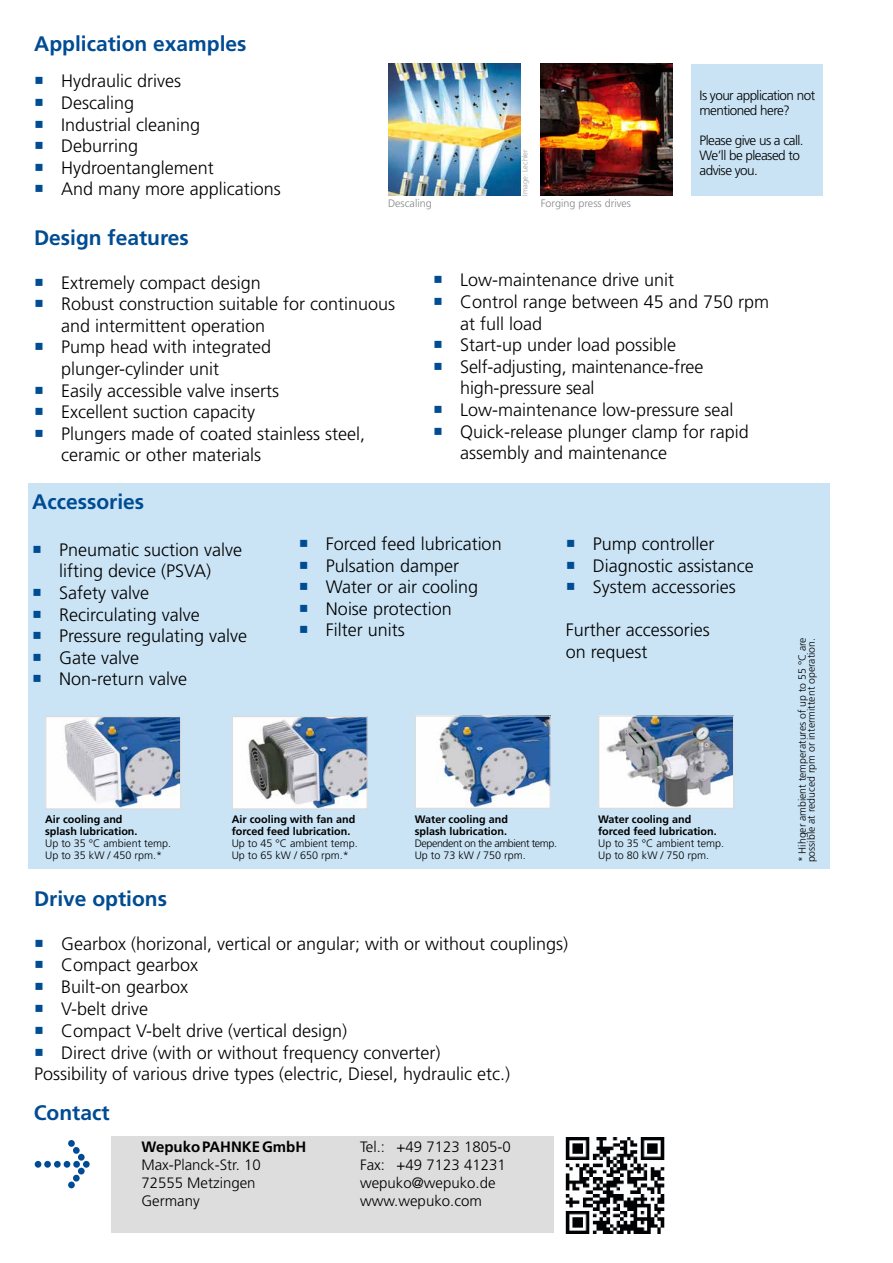
<style>
.page{position:relative;width:893px;height:1263px;background:#fff}
.page>*{position:absolute;margin:0;border:0;box-sizing:border-box;transform-origin:0 0}
.t1{font:700 21px "Frutiger LT Std";color:#004c93}
.t2{font:300 18px/21.6px "Frutiger LT Std";color:#000}
.t3{font:300 15px/18px "Frutiger LT Std";color:#000}
.t4{font:700 15px "Frutiger LT Std";color:#000}
.t5{font:300 13.5px/15px "Frutiger LT Std";letter-spacing:-.04em;color:#000}
.t6{font:700 10.8px/12px "Frutiger LT Std";color:#000}
.t7{font:300 10.8px/12px "Frutiger LT Std";color:#000}
.t8{font:300 10.8px/12px "Frutiger LT Std";letter-spacing:-.04em;color:#000}
.t9{font:300 10.8px "Frutiger LT Std";color:#848687}
.t10{font:300 10.5px/9px "Frutiger LT Std";color:#000}
.t11{font:300 7.5px "Frutiger LT Std";color:#9c9e9f}
</style>
<div class="page">
<div style="left:28px;top:483px;width:802px;height:385px;background:#cae4f5"></div>
<img style="left:541px;top:63px;width:131px;height:132px">
<img style="left:389px;top:63px;width:131px;height:132px">
<div style="left:691px;top:64px;width:132px;height:132px;background:#c9e3f4"></div>
<div style="left:111px;top:1136px;width:443px;height:97px;background:#ddddde"></div>
<div style="left:78px;top:1154px;width:7px;height:6px;background:#004b96;border-radius:50%"></div>
<div style="left:73px;top:1147px;width:7px;height:7px;background:#004b96;border-radius:50%"></div>
<div style="left:68px;top:1140px;width:7px;height:7px;background:#004b96;border-radius:50%"></div>
<div style="left:83px;top:1161px;width:7px;height:7px;background:#004b96;border-radius:50%"></div>
<div style="left:73px;top:1161px;width:7px;height:7px;background:#004b96;border-radius:50%"></div>
<div style="left:78px;top:1168px;width:7px;height:6px;background:#004b96;border-radius:50%"></div>
<div style="left:73px;top:1175px;width:7px;height:6px;background:#004b96;border-radius:50%"></div>
<div style="left:68px;top:1181px;width:7px;height:7px;background:#004b96;border-radius:50%"></div>
<div style="left:64px;top:1161px;width:6px;height:7px;background:#004b96;border-radius:50%"></div>
<div style="left:54px;top:1161px;width:7px;height:7px;background:#004b96;border-radius:50%"></div>
<div style="left:44px;top:1161px;width:7px;height:7px;background:#004b96;border-radius:50%"></div>
<div style="left:35px;top:1161px;width:6px;height:7px;background:#004b96;border-radius:50%"></div>
<img style="left:566px;top:1137px;width:98px;height:96px">
<img style="left:47px;top:718px;width:132px;height:89px">
<div style="left:45px;top:716px;width:136px;height:93px;border:1px solid #d9dadb"></div>
<img style="left:600px;top:717px;width:132px;height:90px">
<div style="left:598px;top:715px;width:136px;height:94px;border:1px solid #d9dadb"></div>
<img style="left:234px;top:718px;width:132px;height:89px">
<div style="left:232px;top:716px;width:136px;height:93px;border:1px solid #d9dadb"></div>
<img style="left:417px;top:717px;width:132px;height:90px">
<div style="left:415px;top:715px;width:136px;height:94px;border:1px solid #d9dadb"></div>
<p class="t1" style="left:34px;top:31px;width:214px">Application examples</p>
<p class="t2" style="left:61px;top:71px;width:221px">Hydraulic drives<br>Descaling<br>Industrial cleaning<br>Deburring<br>Hydroentanglement<br>And many more applications</p>
<p class="t11" style="left:521px;top:196px;width:48px;rotate:-90deg">Image: Lechler</p>
<p class="t9" style="left:388px;top:197px;width:45px">Descaling</p>
<p class="t9" style="left:541px;top:197px;width:92px">Forging press drives</p>
<p class="t5" style="left:699px;top:88px;width:117px">Is your application not mentioned here?</p>
<p class="t5" style="left:699px;top:133px;width:106px">Please give us a call.<br>We’ll be pleased to advise you.</p>
<p class="t1" style="left:34px;top:226px;width:156px">Design features</p>
<p class="t2" style="left:61px;top:272px;width:336px">Extremely compact design<br>Robust construction suitable for continuous and intermittent operation<br>Pump head with integrated plunger-cylinder unit<br>Easily accessible valve inserts<br>Excellent suction capacity<br>Plungers made of coated stainless steel, ceramic or other materials</p>
<p class="t2" style="left:460px;top:270px;width:310px">Low-maintenance drive unit<br>Control range between 45 and 750 rpm at full load<br>Start-up under load possible<br>Self-adjusting, maintenance-free high-pressure seal<br>Low-maintenance low-pressure seal<br>Quick-release plunger clamp for rapid assembly and maintenance</p>
<p class="t1" style="left:32px;top:489px;width:113px">Accessories</p>
<p class="t2" style="left:59px;top:539px;width:190px">Pneumatic suction valve lifting device (PSVA)<br>Safety valve<br>Recirculating valve<br>Pressure regulating valve<br>Gate valve<br>Non-return valve</p>
<p class="t2" style="left:326px;top:533px;width:177px">Forced feed lubrication<br>Pulsation damper<br>Water or air cooling<br>Noise protection<br>Filter units</p>
<p class="t2" style="left:593px;top:533px;width:163px">Pump controller<br>Diagnostic assistance<br>System accessories</p>
<p class="t2" style="left:566px;top:620px;width:145px">Further accessories on request</p>
<p class="t6" style="left:45px;top:813px;width:94px">Air cooling and splash lubrication.</p>
<p class="t7" style="left:45px;top:837px;width:128px">Up to 35 °C ambient temp.<br>Up to 35 kW / 450 rpm.*</p>
<p class="t6" style="left:232px;top:813px;width:125px">Air cooling with fan and forced feed lubrication.</p>
<p class="t7" style="left:232px;top:837px;width:128px">Up to 45 °C ambient temp.<br>Up to 65 kW / 650 rpm.*</p>
<p class="t6" style="left:415px;top:813px;width:95px">Water cooling and splash lubrication.</p>
<p class="t8" style="left:415px;top:837px;width:144px">Dependent on the ambient temp.<br>Up to 73 kW / 750 rpm.</p>
<p class="t1" style="left:34px;top:886px;width:135px">Drive options</p>
<p class="t2" style="left:61px;top:933px;width:509px">Gearbox (horizonal, vertical or angular; with or without couplings)</p>
<p class="t2" style="left:61px;top:954px;width:139px">Compact gearbox</p>
<p class="t2" style="left:61px;top:976px;width:129px">Built-on gearbox</p>
<p class="t2" style="left:61px;top:998px;width:88px">V-belt drive</p>
<p class="t2" style="left:61px;top:1020px;width:288px">Compact V-belt drive (vertical design)</p>
<p class="t2" style="left:61px;top:1042px;width:381px">Direct drive (with or without frequency converter)</p>
<p class="t2" style="left:34px;top:1063px;width:477px">Possibility of various drive types (electric, Diesel, hydraulic etc.)</p>
<p class="t1" style="left:34px;top:1100px;width:77px">Contact</p>
<p class="t4" style="left:141px;top:1138px;width:166px">WepukoPAHNKEGmbH</p>
<p class="t3" style="left:141px;top:1156px;width:121px">Max-Planck-Str. 10<br>72555 Metzingen<br>Germany</p>
<p class="t3" style="left:360px;top:1138px;width:152px">Tel.: +49 7123 1805-0<br>Fax: +49 7123 41231 wepuko@wepuko.de www.wepuko.com</p>
<p class="t6" style="left:598px;top:813px;width:120px">Water cooling and forced feed lubrication.</p>
<p class="t7" style="left:598px;top:837px;width:128px">Up to 35 °C ambient temp.<br>Up to 80 kW / 750 rpm.</p>
<p class="t10" style="left:798px;top:862px;width:226px;rotate:-90deg">* Hihger ambient temperatures of up to 55 °C are possible at reduced rpm or intermittent operation.</p>
</div>
